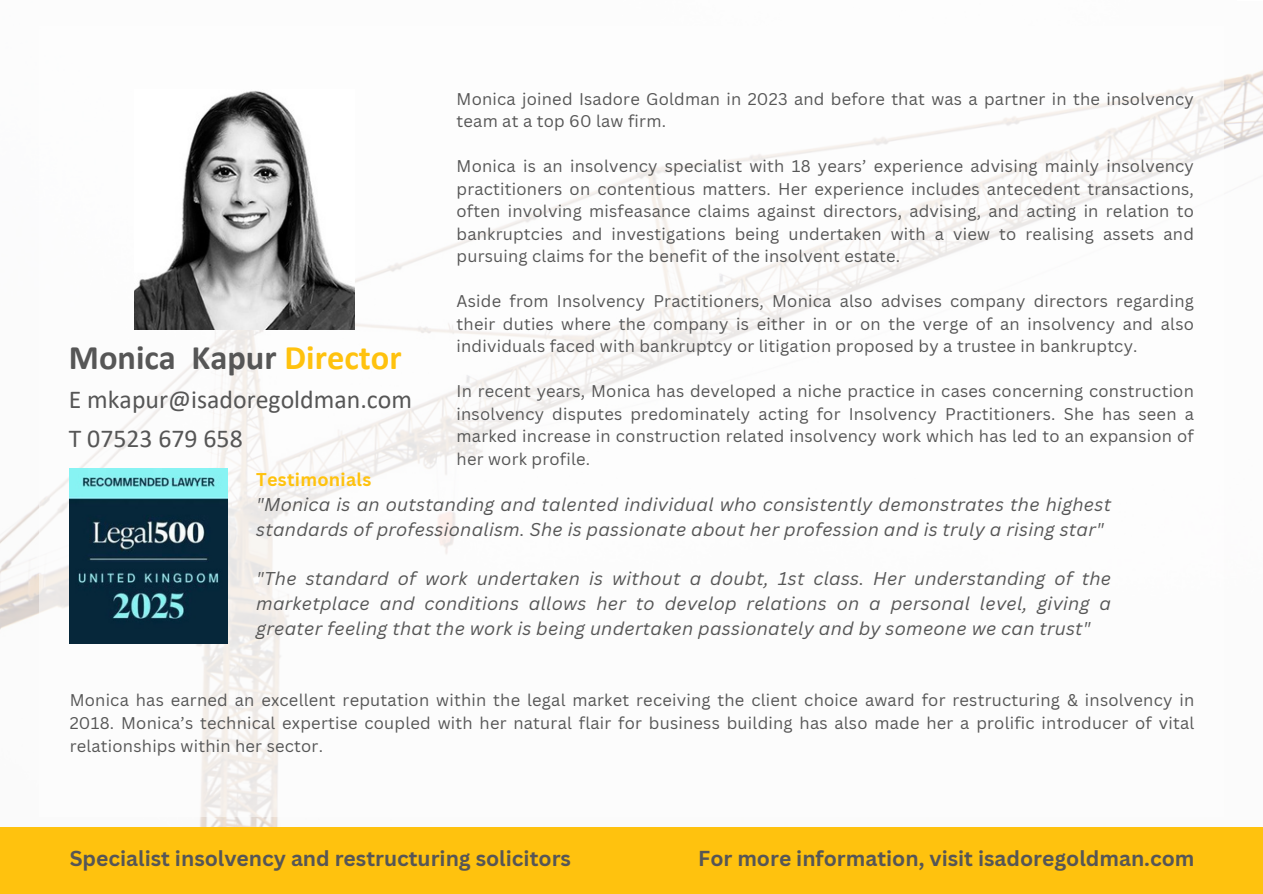
<style>
.page{position:relative;width:1263px;height:894px;background:#fff}
.page>*{position:absolute;margin:0;border:0;box-sizing:border-box;transform-origin:0 0}
.t1{font:700 34.5px "Calibri";color:#565656}
.t2{font:25.8px/38.2px "Calibri";color:#565656}
.t3{font:700 21px "Canva Sans";color:#565656}
.t4{font:italic 18px/24.8px "Canva Sans";letter-spacing:.015em;color:#565656}
.t5{font:700 18px "Canva Sans";letter-spacing:.015em;color:#ffc20e}
.t6{font:16.5px/22.5px "Canva Sans";letter-spacing:.015em;color:#565656;text-align:justify}
.s1{color:#ffc20e}
</style>
<div class="page">
<div style="left:0;top:826px;width:1263px;height:67px;background:#ffc20e"></div>
<img style="left:134px;top:91px;width:221px;height:238px">
<img style="left:70px;top:468px;width:157px;height:175px">
<p class="t6" style="left:457px;top:87px;width:739px">Monica joined Isadore Goldman in 2023 and before that was a partner in the insolvency team at a top 60 law firm.</p>
<p class="t6" style="left:457px;top:154px;width:739px">Monica is an insolvency specialist with 18 years’ experience advising mainly insolvency practitioners on contentious matters. Her experience includes antecedent transactions, often involving misfeasance claims against directors, advising, and acting in relation to bankruptcies and investigations being undertaken with a view to realising assets and pursuing claims for the benefit of the insolvent estate.</p>
<p class="t6" style="left:457px;top:289px;width:739px">Aside from Insolvency Practitioners, Monica also advises company directors regarding their duties where the company is either in or on the verge of an insolvency and also individuals faced with bankruptcy or litigation proposed by a trustee in bankruptcy.</p>
<p class="t6" style="left:457px;top:379px;width:739px">In recent years, Monica has developed a niche practice in cases concerning construction insolvency disputes predominately acting for Insolvency Practitioners. She has seen a marked increase in construction related insolvency work which has led to an expansion of her work profile.</p>
<p class="t1" style="left:69px;top:343px;width:334px">Monica Kapur <span class="s1">Director</span></p>
<p class="t2" style="left:69px;top:383px;width:345px">E mkapur@isadoregoldman.com<br>T 07523 679 658</p>
<p class="t5" style="left:256px;top:467px;width:116px">Testimonials</p>
<p class="t4" style="left:256px;top:491px;width:856px">"Monica is an outstanding and talented individual who consistently demonstrates the highest standards of professionalism. She is passionate about her profession and is truly a rising star"</p>
<p class="t4" style="left:256px;top:565px;width:856px;text-align:justify">"The standard of work undertaken is without a doubt, 1st class. Her understanding of the marketplace and conditions allows her to develop relations on a personal level, giving a greater feeling that the work is being undertaken passionately and by someone we can trust"</p>
<h2 class="t6" style="left:70px;top:688px;width:1126px">Monica has earned an excellent reputation within the legal market receiving the client choice award for restructuring &amp; insolvency in 2018. Monica’s technical expertise coupled with her natural flair for business building has also made her a prolific introducer of vital relationships within her sector.</h2>
<h1 class="t3" style="left:70px;top:843px;width:503px">Specialist insolvency and restructuring solicitors</h1>
<p class="t3" style="left:698px;top:843px;width:498px">For more information, visit isadoregoldman.com</p>
</div>
